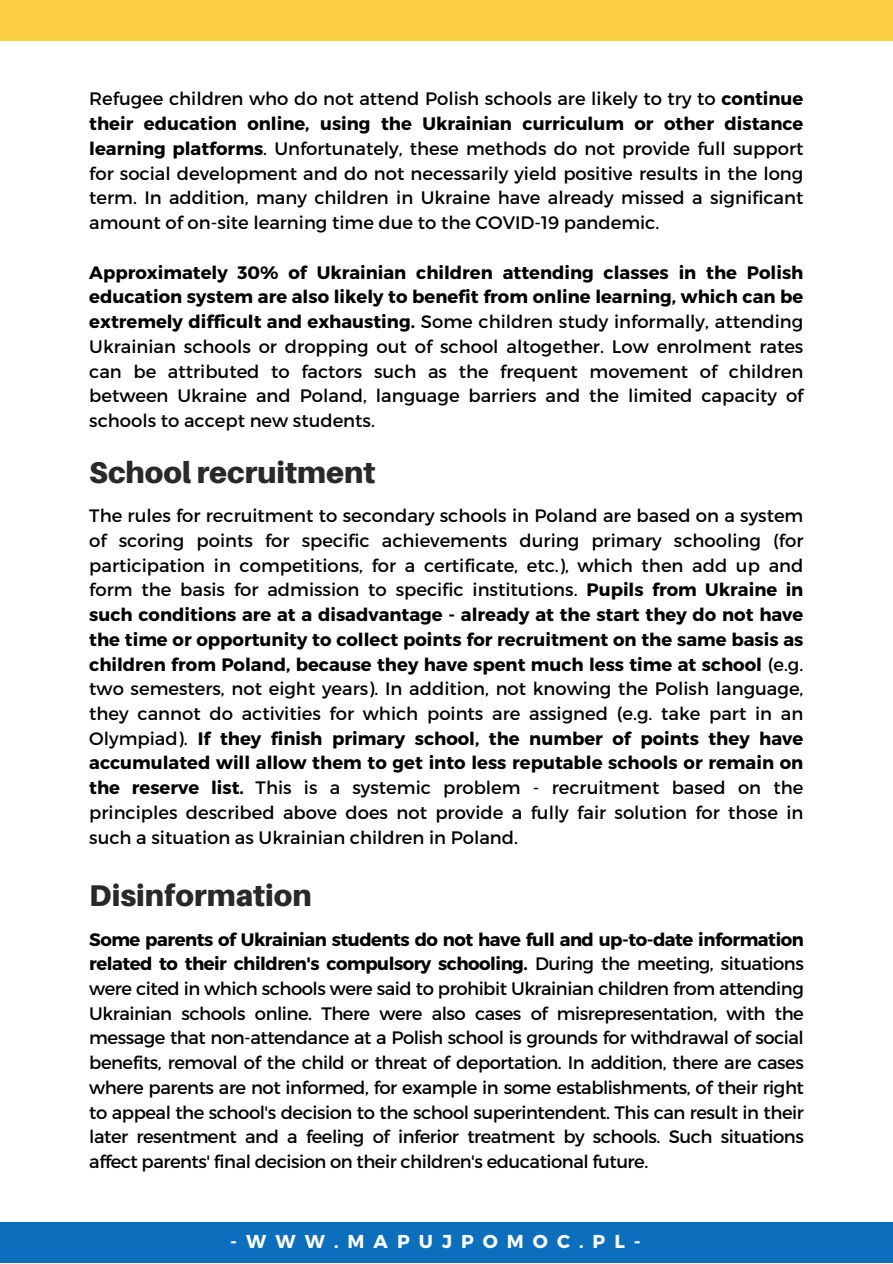
<style>
.page{position:relative;width:893px;height:1264px;background:#fff}
.page>*{position:absolute;margin:0;border:0;box-sizing:border-box;transform-origin:0 0}
.t1{font:900 30px "Aileron";color:#292929}
.t2{font:700 18.6px "Montserrat";letter-spacing:.485em;color:#fff}
.t3{font:18px/24.8px "Montserrat";color:#000;text-align:justify}
.s1{font-weight:700}
</style>
<div class="page">
<div style="left:0;top:1221px;width:892px;height:41px;background:#0c6fbd"></div>
<div style="left:0;top:0;width:892px;height:41px;background:#fcd042"></div>
<p class="t3" style="left:89px;top:86px;width:715px">Refugee children who do not attend Polish schools are likely to try to <span class="s1">continue their education online, using the Ukrainian curriculum or other distance learning platforms</span>. Unfortunately, these methods do not provide full support for social development and do not necessarily yield positive results in the long term. In addition, many children in Ukraine have already missed a significant amount of on-site learning time due to the COVID-19 pandemic.</p>
<p class="t3" style="left:89px;top:259px;width:715px"><span class="s1">Approximately 30% of Ukrainian children attending classes in the Polish education system are also likely to benefit from online learning, which can be extremely difficult and exhausting.</span> Some children study informally, attending Ukrainian schools or dropping out of school altogether. Low enrolment rates can be attributed to factors such as the frequent movement of children between Ukraine and Poland, language barriers and the limited capacity of schools to accept new students.</p>
<p class="t1" style="left:89px;top:454px;width:288px">School recruitment</p>
<p class="t3" style="left:89px;top:502px;width:715px">The rules for recruitment to secondary schools in Poland are based on a system of scoring points for specific achievements during primary schooling (for participation in competitions, for a certificate, etc.), which then add up and form the basis for admission to specific institutions. <span class="s1">Pupils from Ukraine in such conditions are at a disadvantage - already at the start they do not have the time or opportunity to collect points for recruitment on the same basis as children from Poland, because they have spent much less time at school</span> (e.g. two semesters, not eight years). In addition, not knowing the Polish language, they cannot do activities for which points are assigned (e.g. take part in an Olympiad). <span class="s1">If they finish primary school, the number of points they have accumulated will allow them to get into less reputable schools or remain on the reserve list.</span> This is a systemic problem - recruitment based on the principles described above does not provide a fully fair solution for those in such a situation as Ukrainian children in Poland.</p>
<p class="t1" style="left:89px;top:877px;width:224px">Disinformation</p>
<p class="t3" style="left:89px;top:925px;width:716px"><span class="s1">Some parents of Ukrainian students do not have full and up-to-date information related to their children's compulsory schooling.</span> During the meeting, situations were cited in which schools were said to prohibit Ukrainian children from attending Ukrainian schools online. There were also cases of misrepresentation, with the message that non-attendance at a Polish school is grounds for withdrawal of social benefits, removal of the child or threat of deportation. In addition, there are cases where parents are not informed, for example in some establishments, of their right to appeal the school's decision to the school superintendent. This can result in their later resentment and a feeling of inferior treatment by schools. Such situations affect parents' final decision on their children's educational future.</p>
<p class="t2" style="left:230px;top:1229px;width:412px">-WWW.MAPUJPOMOC.PL-</p>
</div>
